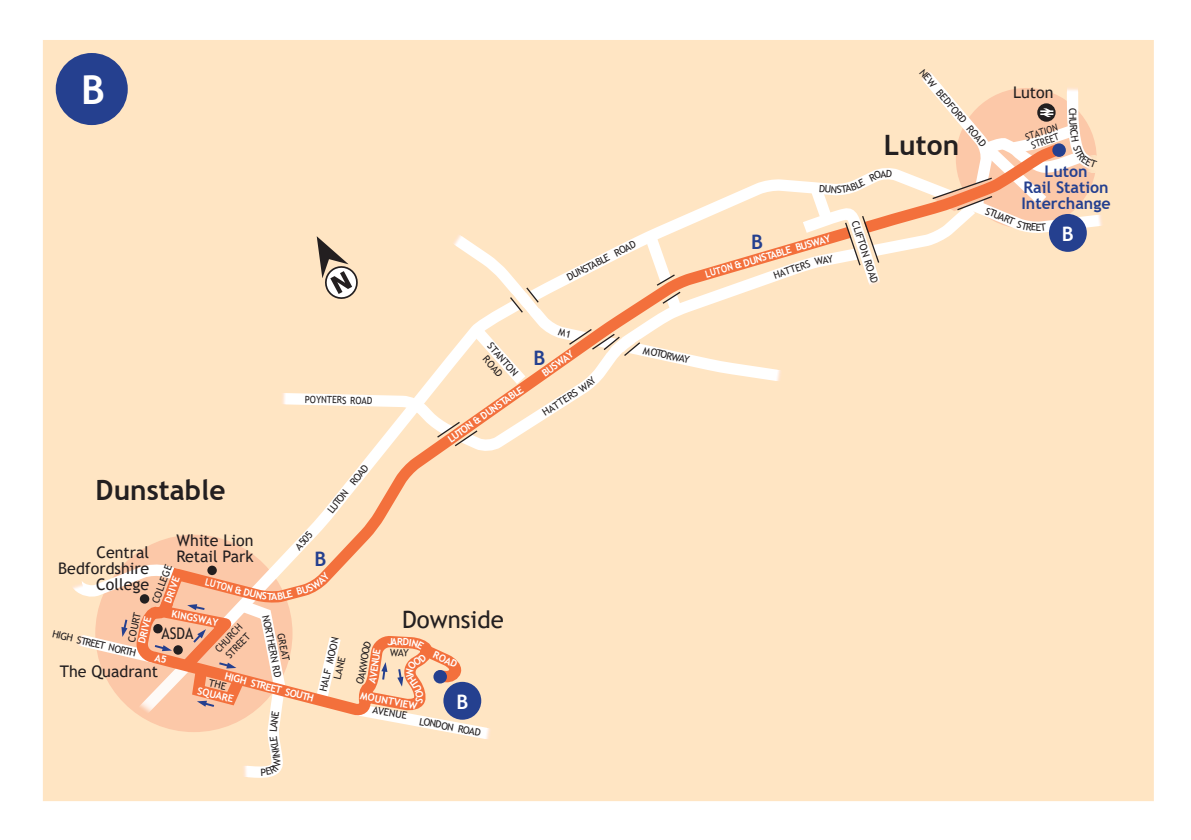
<style>
.page{position:relative;width:1191px;height:840px;background:#fff}
.page>*{position:absolute;margin:0;border:0;box-sizing:border-box;transform-origin:0 0}
.t1{font:700 40px "Trebuchet MS";color:#fff}
.t2{font:700 28px "Trebuchet MS";color:#231f20}
.t3{font:24px "Trebuchet MS";color:#231f20}
.t4{font:700 20px "Trebuchet MS";color:#25408f}
.t5{font:700 20px "Trebuchet MS";color:#fff}
.t6{font:16px/16px "Trebuchet MS";color:#231f20;text-align:right}
.t7{font:700 16px/16px "Trebuchet MS";color:#25408f;text-align:center}
.t8{font:16px "Trebuchet MS";color:#231f20;scale:.88 1}
.t9{font:10px/11px "Trebuchet MS";color:#231f20;text-align:center}
.t10{font:700 10px "Trebuchet MS";color:#fff}
.t11{font:700 10px "Trebuchet MS";color:#fff;scale:.88 1}
.t12{font:10px "Trebuchet MS";color:#231f20;scale:.88 1}
.t13{font:10px/12px "Trebuchet MS";color:#231f20;scale:.92 1}
.t14{font:10px "Trebuchet MS";color:#231f20;scale:.9 1}
.t15{font:10px "Trebuchet MS";color:#231f20;scale:.96 1}
.t16{font:10px "Trebuchet MS";color:#231f20;scale:.94 1}
</style>
<div class="page">
<div style="left:43px;top:40px;width:1111px;height:761px;background:#ffe5c3"></div>
<svg style="left:584px;top:375px;width:12px;height:13px"></svg>
<svg style="left:558px;top:219px;width:133px;height:138px"></svg>
<svg style="left:793px;top:40px;width:341px;height:285px;background:#fadec1"></svg>
<svg style="left:43px;top:544px;width:489px;height:246px;background:#f9d4b4"></svg>
<h1 class="t1" style="left:81px;top:65px;width:25px">B</h1>
<p class="t9" style="left:565px;top:272px;width:60px;rotate:-27deg">DUNSTABLE R</p>
<h3 class="t4" style="left:751px;top:229px;width:13px">B</h3>
<p class="t11" style="left:703px;top:268px;width:149px;rotate:-16deg">LUTON &amp; DUNSTABLE BUSWAY</p>
<p class="t15" style="left:771px;top:270px;width:42px;rotate:-19deg">HATTERS</p>
<p class="t9" style="left:925px;top:67px;width:99px;rotate:50deg">NEW BEDFORD ROAD</p>
<h2 class="t2" style="left:883px;top:127px;width:77px">Luton</h2>
<h3 class="t6" style="left:1013px;top:84px;width:42px">Luton</h3>
<p class="t12" style="left:1023px;top:131px;width:39px;rotate:-18deg">STATION</p>
<p class="t12" style="left:1029px;top:139px;width:34px;rotate:-19deg">STREET</p>
<p class="t9" style="left:860px;top:219px;width:66px;rotate:72deg">CLIFTON ROAD</p>
<h3 class="t7" style="left:1021px;top:163px;width:91px">Luton<br>Rail Station<br>Interchange</h3>
<p class="t9" style="left:988px;top:205px;width:32px;rotate:23deg">STUART</p>
<h3 class="t5" style="left:1062px;top:221px;width:13px">B</h3>
<h2 class="t2" style="left:96px;top:472px;width:131px">Dunstable</h2>
<h3 class="t6" style="left:176px;top:532px;width:79px;text-align:left">White Lion<br>Retail Park</h3>
<h3 class="t6" style="left:58px;top:544px;width:93px">Central<br>Bedfordshire<br>College</h3>
<p class="t9" style="left:150px;top:600px;width:42px;rotate:-70deg">COLLEGE</p>
<p class="t10" style="left:162px;top:600px;width:29px;rotate:-70deg">DRIVE</p>
<p class="t11" style="left:207px;top:575px;width:61px;rotate:14deg">LUTON &amp; DU</p>
<p class="t14" style="left:305px;top:393px;width:76px;rotate:1deg">POYNTERS ROAD</p>
<p class="t9" style="left:325px;top:508px;width:60px;rotate:-51deg">LUTON ROAD</p>
<p class="t9" style="left:293px;top:544px;width:22px;rotate:-47deg">A505</p>
<h3 class="t4" style="left:314px;top:546px;width:13px">B</h3>
<p class="t9" style="left:494px;top:339px;width:42px;line-height:12px;rotate:49deg">STANTON<br>ROAD</p>
<p class="t10" style="left:445px;top:434px;width:91px;rotate:-35deg">LUTON &amp; DUNSTABLE</p>
<p class="t9" style="left:126px;top:640px;width:32px;rotate:-78deg">COURT</p>
<p class="t10" style="left:135px;top:641px;width:29px;rotate:-75deg">DRIVE</p>
<p class="t9" style="left:54px;top:628px;width:87px;rotate:13deg">HIGH STREET NORTH</p>
<p class="t10" style="left:173px;top:607px;width:49px;rotate:10deg">KINGSWAY</p>
<p class="t13" style="left:212px;top:645px;width:39px;rotate:-46deg">CHURCH<br>STREET</p>
<h3 class="t8" style="left:161px;top:622px;width:38px">ASDA</h3>
<h3 class="t6" style="left:60px;top:662px;width:100px">The Quadrant</h3>
<p class="t10" style="left:226px;top:669px;width:24px;rotate:14deg">HIGH</p>
<p class="t10" style="left:199px;top:684px;width:38px;rotate:14deg">SQUARE</p>
<p class="t9" style="left:271px;top:613px;width:65px;rotate:79deg">NORTHERN RD</p>
<p class="t16" style="left:287px;top:631px;width:31px;rotate:78deg">GREAT</p>
<p class="t9" style="left:317px;top:689px;width:57px;rotate:-77deg">HALF MOON<br>LANE</p>
<p class="t10" style="left:272px;top:680px;width:46px;rotate:15deg">ET SOUTH</p>
<h3 class="t3" style="left:402px;top:604px;width:103px">Downside</h3>
<p class="t10" style="left:388px;top:634px;width:23px;rotate:3deg">JARD</p>
<p class="t9" style="left:357px;top:671px;width:27px;rotate:-82deg">KWOO</p>
<p class="t10" style="left:367px;top:676px;width:25px;rotate:-82deg">VENU</p>
<p class="t10" style="left:436px;top:648px;width:27px;rotate:25deg">ROAD</p>
<p class="t10" style="left:362px;top:688px;width:59px;rotate:11deg">MOUNTVIEW</p>
<h3 class="t5" style="left:456px;top:688px;width:13px">B</h3>
<p class="t9" style="left:374px;top:703px;width:36px;rotate:11deg">AVENUE</p>
<p class="t9" style="left:420px;top:715px;width:64px;rotate:10deg">LONDON ROAD</p>
<p class="t10" style="left:539px;top:368px;width:38px;rotate:-35deg">BUSWAY</p>
<h3 class="t4" style="left:533px;top:345px;width:13px">B</h3>
<p class="t9" style="left:540px;top:408px;width:53px;rotate:-33deg">HATTERS W</p>
<p class="t9" style="left:644px;top:344px;width:49px;rotate:12deg">M OTORWAY</p>
</div>
